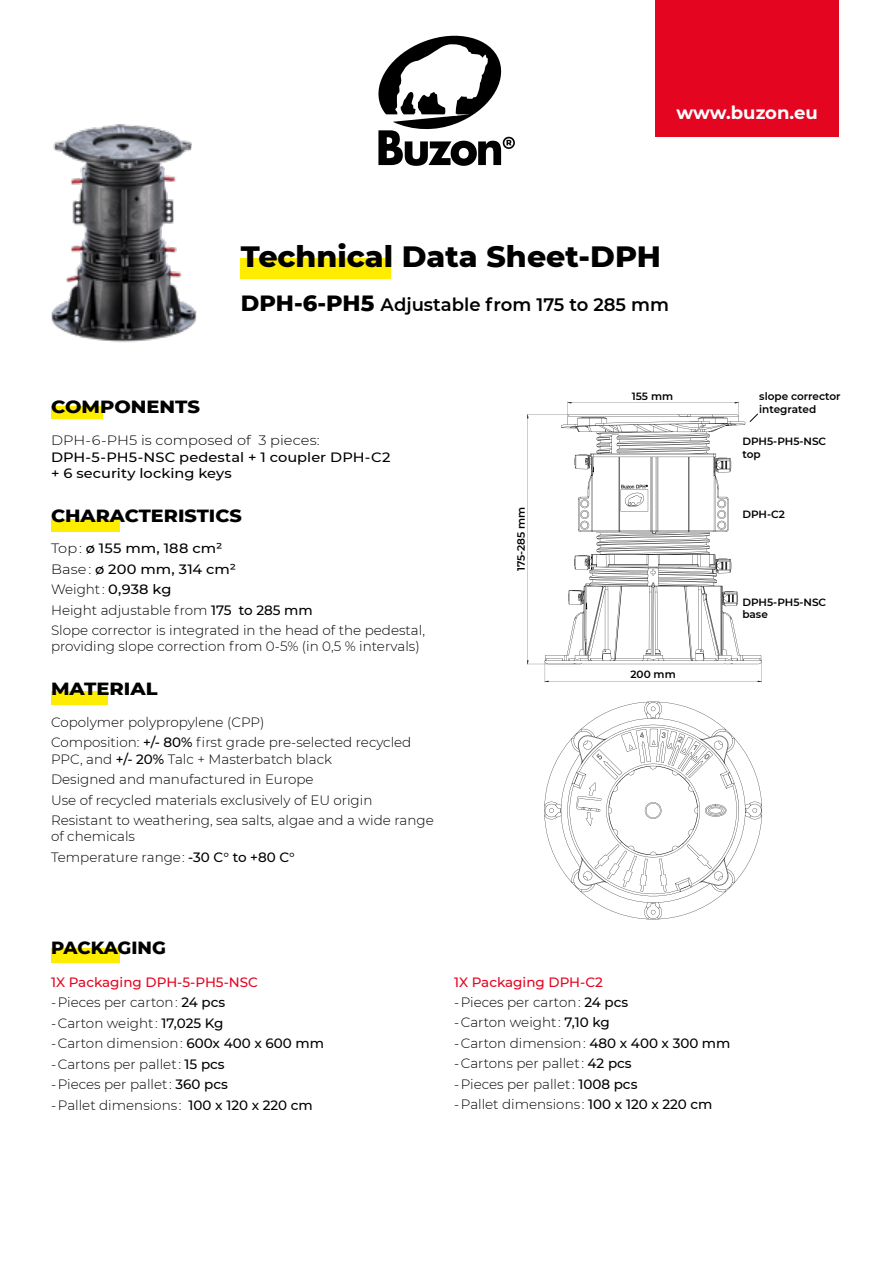
<style>
.page{position:relative;width:893px;height:1263px;background:#fff}
.page>*{position:absolute;margin:0;border:0;box-sizing:border-box;transform-origin:0 0}
.t1{font:800 30px "Montserrat";color:#000}
.t2{font:600 18px "Montserrat";color:#000}
.t3{font:800 18px "Montserrat";color:#000;scale:1.08 1}
.t4{font:800 18px "Montserrat";color:#000;scale:1.06 1}
.t5{font:700 18px "Montserrat";color:#fff}
.t6{font:800 18px "Montserrat";color:#000}
.t7{font:300 13.5px/20.4px "Montserrat";color:#000}
.t8{font:300 13.5px/20.4px "Montserrat";color:#000;scale:1.08 1}
.t9{font:500 13.5px/16.2px "Montserrat";letter-spacing:.005em;color:#000;scale:1.08 1}
.t10{font:500 13.5px "Montserrat";color:#e40521}
.t11{font:600 10.5px/12.6px "Montserrat";color:#000}
.s1{font-weight:800;font-size:22.5px}
.s2{font-weight:500}
</style>
<div class="page">
<div style="left:241px;top:258px;width:150px;height:21px;background:#ffed00"></div>
<div style="left:51px;top:948px;width:68px;height:14px;background:#ffed00"></div>
<div style="left:51px;top:406px;width:52px;height:13px;background:#ffed00"></div>
<div style="left:655px;top:0;width:184px;height:137px;background:#e40521"></div>
<img style="left:51px;top:124px;width:146px;height:219px">
<svg style="left:378px;top:35px;width:137px;height:131px"></svg>
<svg style="left:544px;top:702px;width:218px;height:217px"></svg>
<div style="left:51px;top:691px;width:56px;height:13px;background:#ffed00"></div>
<div style="left:51px;top:519px;width:68px;height:12px;background:#ffed00"></div>
<svg style="left:527px;top:401px;width:235px;height:282px"></svg>
<h2 class="t5" style="left:677px;top:100px;width:143px">www.buzon.eu</h2>
<h1 class="t1" style="left:241px;top:235px;width:422px">Technical Data Sheet-DPH</h1>
<h2 class="t2" style="left:241px;top:292px;width:429px"><span class="s1">DPH-6-PH5</span> Adjustable from 175 to 285 mm</h2>
<h2 class="t3" style="left:51px;top:393px;width:140px">COMPONENTS</h2>
<p class="t8" style="left:51px;top:430px;width:250px">DPH-6-PH5 is composed of 3 pieces:</p>
<p class="t9" style="left:51px;top:448px;width:316px">DPH-5-PH5-NSC pedestal + 1 coupler DPH-C2 + 6 security locking keys</p>
<h2 class="t4" style="left:51px;top:503px;width:181px">CHARACTERISTICS</h2>
<p class="t8" style="left:51px;top:538px;width:348px">Top : <span class="s2">ø 155 mm, 188 cm²<br></span>Base : <span class="s2">ø 200 mm, 314 cm²<br></span>Weight : <span class="s2">0,938 kg<br></span>Height adjustable from <span class="s2">175 to 285 mm<br></span>Slope corrector is integrated in the head of the pedestal,</p>
<p class="t7" style="left:51px;top:636px;width:370px">providing slope correction from 0-5% (in 0,5 % intervals)</p>
<h2 class="t3" style="left:51px;top:675px;width:100px">MATERIAL</h2>
<p class="t7" style="left:51px;top:711px;width:362px">Copolymer polypropylene (CPP)<br>Composition: <span class="s2">+/- 80%</span> first grade pre-selected recycled</p>
<p class="t7" style="left:51px;top:748px;width:384px">PPC, and <span class="s2">+/- 20%</span> Talc + Masterbatch black<br>Designed and manufactured in Europe<br>Use of recycled materials exclusively of EU origin Resistant to weathering, sea salts, algae and a wide range</p>
<p class="t7" style="left:51px;top:826px;width:245px">of chemicals<br>Temperature range: <span class="s2">-30 C° to +80 C°</span></p>
<p class="t11" style="left:514px;top:571px;width:66px;rotate:-90deg">175-285 mm</p>
<p class="t11" style="left:632px;top:389px;width:43px">155 mm</p>
<p class="t11" style="left:630px;top:667px;width:47px">200 mm</p>
<p class="t11" style="left:759px;top:390px;width:83px">slope corrector integrated</p>
<p class="t11" style="left:742px;top:435px;width:85px">DPH5-PH5-NSC top</p>
<p class="t11" style="left:742px;top:508px;width:44px">DPH-C2</p>
<p class="t11" style="left:742px;top:595px;width:85px">DPH5-PH5-NSC base</p>
<h2 class="t6" style="left:51px;top:934px;width:116px">PACKAGING</h2>
<p class="t10" style="left:51px;top:973px;width:208px">1X Packaging DPH-5-PH5-NSC</p>
<p class="t7" style="left:51px;top:992px;width:176px">- Pieces per carton : <span class="s2">24 pcs</span></p>
<p class="t7" style="left:51px;top:1012px;width:174px">- Carton weight : <span class="s2">17,025 Kg</span></p>
<p class="t7" style="left:51px;top:1033px;width:274px">- Carton dimension : <span class="s2">600x 400 x 600 mm</span></p>
<p class="t7" style="left:51px;top:1053px;width:175px">- Cartons per pallet : <span class="s2">15 pcs</span></p>
<p class="t7" style="left:51px;top:1074px;width:178px">- Pieces per pallet : <span class="s2">360 pcs</span></p>
<p class="t7" style="left:51px;top:1094px;width:263px">- Pallet dimensions : <span class="s2">100 x 120 x 220 cm</span></p>
<p class="t10" style="left:454px;top:972px;width:150px">1X Packaging DPH-C2</p>
<p class="t7" style="left:454px;top:991px;width:176px">- Pieces per carton : <span class="s2">24 pcs</span></p>
<p class="t7" style="left:454px;top:1012px;width:157px">- Carton weight : <span class="s2">7,10 kg</span></p>
<p class="t7" style="left:454px;top:1032px;width:278px">- Carton dimension : <span class="s2">480 x 400 x 300 mm</span></p>
<p class="t7" style="left:454px;top:1053px;width:179px">- Cartons per pallet : <span class="s2">42 pcs</span></p>
<p class="t7" style="left:454px;top:1073px;width:185px">- Pieces per pallet : <span class="s2">1008 pcs</span></p>
<p class="t7" style="left:454px;top:1094px;width:260px">- Pallet dimensions : <span class="s2">100 x 120 x 220 cm</span></p>
</div>
